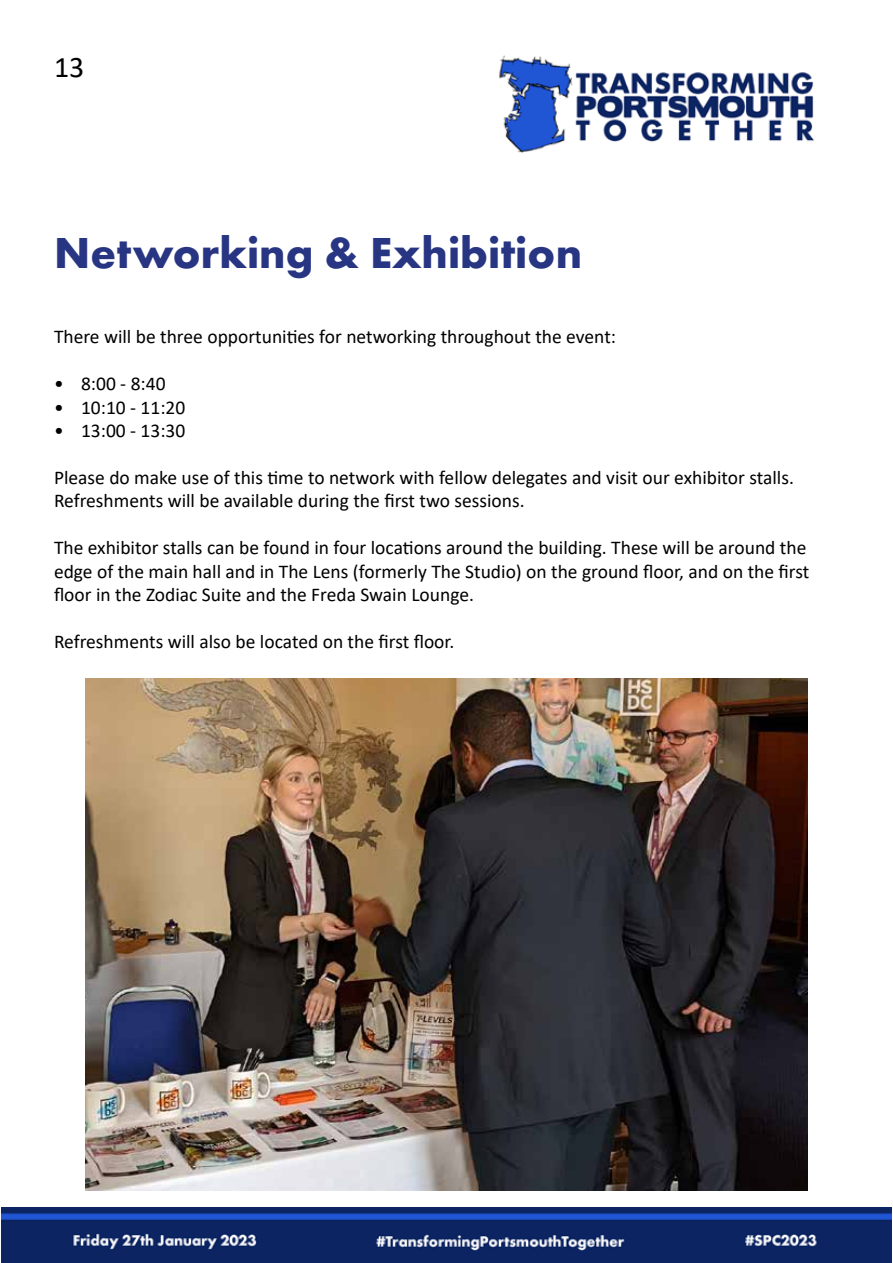
<style>
.page{position:relative;width:893px;height:1263px;background:#fff}
.page>*{position:absolute;margin:0;border:0;box-sizing:border-box;transform-origin:0 0}
.t1{font:700 45px "Function Pro";color:#283583}
.t2{font:30px "Calibri";color:#000}
.t3{font:19.5px/23.4px "Calibri";color:#000}
</style>
<div class="page">
<img style="left:1px;top:1208px;width:891px;height:55px">
<img style="left:499px;top:55px;width:315px;height:98px">
<img style="left:85px;top:678px;width:722px;height:513px">
<h2 class="t2" style="left:54px;top:46px;width:32px">13</h2>
<h1 class="t1" style="left:54px;top:225px;width:530px">Networking &amp; Exhibition</h1>
<p class="t3" style="left:54px;top:325px;width:564px">There will be three opportunities for networking throughout the event:</p>
<p class="t3" style="left:54px;top:372px;width:113px">• 8:00 - 8:40</p>
<p class="t3" style="left:54px;top:395px;width:133px">• 10:10 - 11:20</p>
<p class="t3" style="left:54px;top:418px;width:133px">• 13:00 - 13:30</p>
<p class="t3" style="left:54px;top:465px;width:741px">Please do make use of this time to network with fellow delegates and visit our exhibitor stalls.<br>Refreshments will be available during the first two sessions.</p>
<p class="t3" style="left:54px;top:535px;width:757px">The exhibitor stalls can be found in four locations around the building. These will be around the edge of the main hall and in The Lens (formerly The Studio) on the ground floor, and on the first floor in the Zodiac Suite and the Freda Swain Lounge.</p>
<p class="t3" style="left:54px;top:629px;width:402px">Refreshments will also be located on the first floor.</p>
</div>
